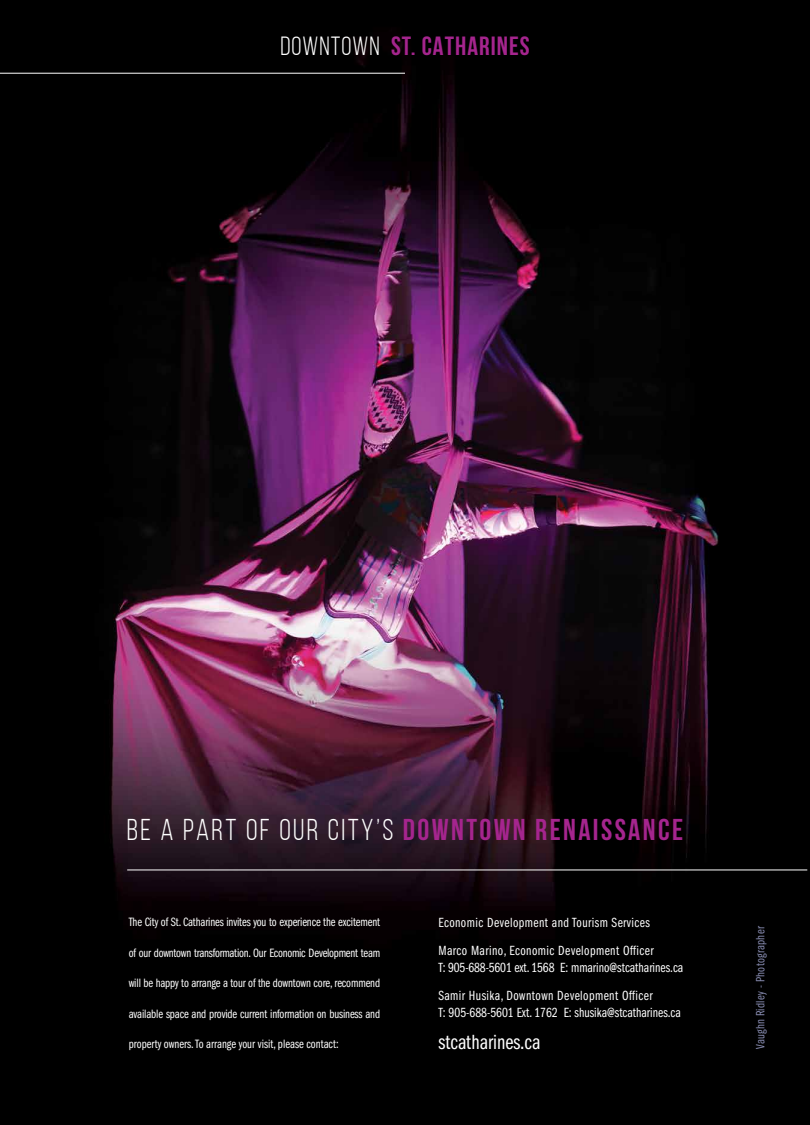
<style>
.page{position:relative;width:810px;height:1125px;background:#fff}
.page>*{position:absolute;margin:0;border:0;box-sizing:border-box;transform-origin:0 0}
.t1{font:700 30px "Bebas Neue";letter-spacing:.08em;color:#a5258e}
.t2{font:700 26.25px "Bebas Neue";letter-spacing:.04em;color:#a5258e}
.t3{font:21.25px "Franklin Gothic Book Cmpr";color:#fff}
.t4{font:13.75px/27.5px "Franklin Gothic Book Cmpr";letter-spacing:.03em;color:#fff}
.t5{font:13.75px "Franklin Gothic Book Cmpr";color:#fff}
.t6{font:12.5px "Franklin Gothic Book Cmpr";letter-spacing:-.01em;color:#fff}
.t7{font:12.5px "Franklin Gothic Book Cmpr";letter-spacing:.02em;color:#878bb0}
.s1{font-weight:400;color:#fff}
</style>
<div class="page">
<img style="left:0;top:0;width:810px;height:1125px">
<hr style="left:0;top:73px;width:405px;height:1px;background:#fff">
<hr style="left:127px;top:870px;width:680px;height:1px;background:#fff">
<h2 class="t2" style="left:280px;top:36px;width:251px"><span class="s1">DOWNTOWN</span> ST. CATHARINES</h2>
<h1 class="t1" style="left:127px;top:817px;width:558px"><span class="s1">BE A PART OF OUR CITY’S</span> DOWNTOWN RENAISSANCE</h1>
<p class="t6" style="left:129px;top:915px;width:253px">The City of St. Catharines invites you to experience the excitement</p>
<p class="t6" style="left:129px;top:946px;width:253px">of our downtown transformation. Our Economic Development team</p>
<p class="t6" style="left:129px;top:976px;width:253px">will be happy to arrange a tour of the downtown core, recommend</p>
<p class="t6" style="left:129px;top:1007px;width:253px">available space and provide current information on business and</p>
<p class="t6" style="left:129px;top:1037px;width:211px">property owners. To arrange your visit, please contact:</p>
<p class="t4" style="left:438px;top:909px;width:217px">Economic Development and Tourism Services<br>Marco Marino, Economic Development Officer</p>
<p class="t4" style="left:438px;top:954px;width:246px">T: 905-688-5601 ext. 1568 E: mmarino@stcatharines.ca<br>Samir Husika, Downtown Development Officer</p>
<p class="t5" style="left:438px;top:1005px;width:244px">T: 905-688-5601 Ext. 1762 E: shusika@stcatharines.ca</p>
<h3 class="t3" style="left:438px;top:1030px;width:104px">stcatharines.ca</h3>
<p class="t7" style="left:754px;top:1049px;width:124px;rotate:-90deg">Vaughn Ridley - Photographer</p>
</div>
